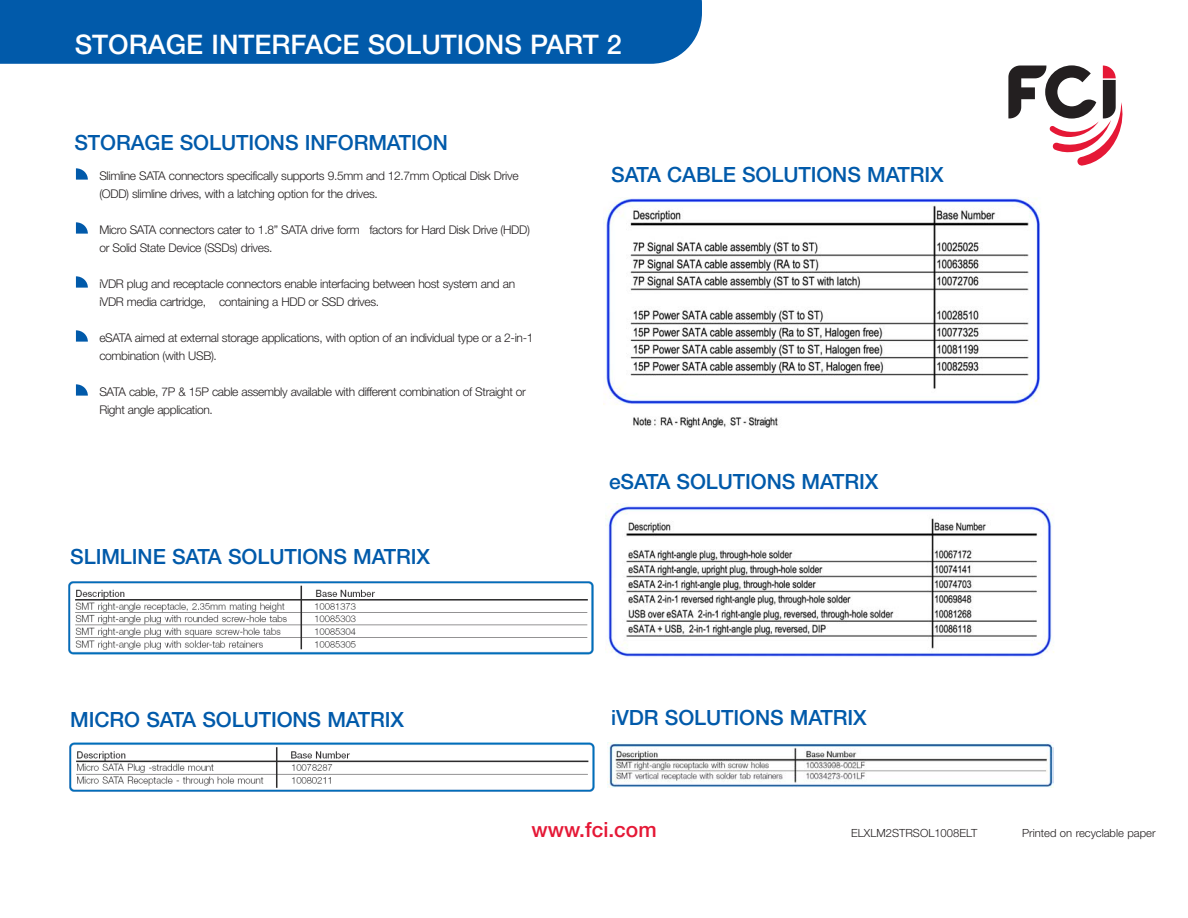
<style>
.page{position:relative;width:1188px;height:918px;background:#fff}
.page>*{position:absolute;margin:0;border:0;box-sizing:border-box;transform-origin:0 0}
.t1{font:500 27px "Helvetica Neue";color:#fff}
.t2{font:500 21px "Helvetica Neue";letter-spacing:-.005em;color:#015aaa}
.t3{font:500 21px "Helvetica Neue";color:#e51836}
.t4{font:300 12px/18px "Helvetica Neue";letter-spacing:-.03em;color:#231f20}
.t5{font:300 11.25px "Helvetica Neue";color:#231f20}
</style>
<div class="page">
<div style="left:0;top:0;width:702px;height:64px;background:#015aaa"></div>
<svg style="left:76px;top:384px;width:12px;height:12px"></svg>
<svg style="left:76px;top:330px;width:12px;height:12px"></svg>
<svg style="left:76px;top:276px;width:12px;height:12px"></svg>
<svg style="left:76px;top:222px;width:12px;height:12px"></svg>
<svg style="left:76px;top:168px;width:12px;height:12px"></svg>
<svg style="left:1008px;top:65px;width:115px;height:101px"></svg>
<img style="left:68px;top:581px;width:526px;height:74px">
<img style="left:605px;top:503px;width:449px;height:154px">
<img style="left:604px;top:198px;width:437px;height:229px">
<img style="left:69px;top:742px;width:526px;height:50px">
<img style="left:608px;top:742px;width:445px;height:46px">
<h1 class="t1" style="left:75px;top:35px;width:549px">STORAGE INTERFACE SOLUTIONS PART 2</h1>
<h2 class="t2" style="left:74px;top:135px;width:375px">STORAGE SOLUTIONS INFORMATION</h2>
<p class="t4" style="left:99px;top:166px;width:421px">Slimline SATA connectors specifically supports 9.5mm and 12.7mm Optical Disk Drive (ODD) slimline drives, with a latching option for the drives.</p>
<p class="t4" style="left:99px;top:220px;width:432px">Micro SATA connectors cater to 1.8” SATA drive form factors for Hard Disk Drive (HDD) or Solid State Device (SSDs) drives.</p>
<p class="t4" style="left:99px;top:274px;width:417px">iVDR plug and receptacle connectors enable interfacing between host system and an iVDR media cartridge, containing a HDD or SSD drives.</p>
<p class="t4" style="left:99px;top:328px;width:436px">eSATA aimed at external storage applications, with option of an individual type or a 2-in-1 combination (with USB).</p>
<p class="t4" style="left:99px;top:382px;width:428px">SATA cable, 7P &amp; 15P cable assembly available with different combination of Straight or<br>Right angle application.</p>
<h2 class="t2" style="left:70px;top:549px;width:361px">SLIMLINE SATA SOLUTIONS MATRIX</h2>
<h2 class="t2" style="left:70px;top:712px;width:335px">MICRO SATA SOLUTIONS MATRIX</h2>
<h2 class="t2" style="left:611px;top:167px;width:334px">SATA CABLE SOLUTIONS MATRIX</h2>
<h2 class="t2" style="left:609px;top:474px;width:271px">eSATA SOLUTIONS MATRIX</h2>
<h2 class="t2" style="left:611px;top:710px;width:257px">iVDR SOLUTIONS MATRIX</h2>
<h2 class="t3" style="left:531px;top:822px;width:127px">www.fci.com</h2>
<p class="t5" style="left:851px;top:826px;width:128px">ELXLM2STRSOL1008ELT</p>
<p class="t5" style="left:1022px;top:826px;width:135px">Printed on recyclable paper</p>
</div>
